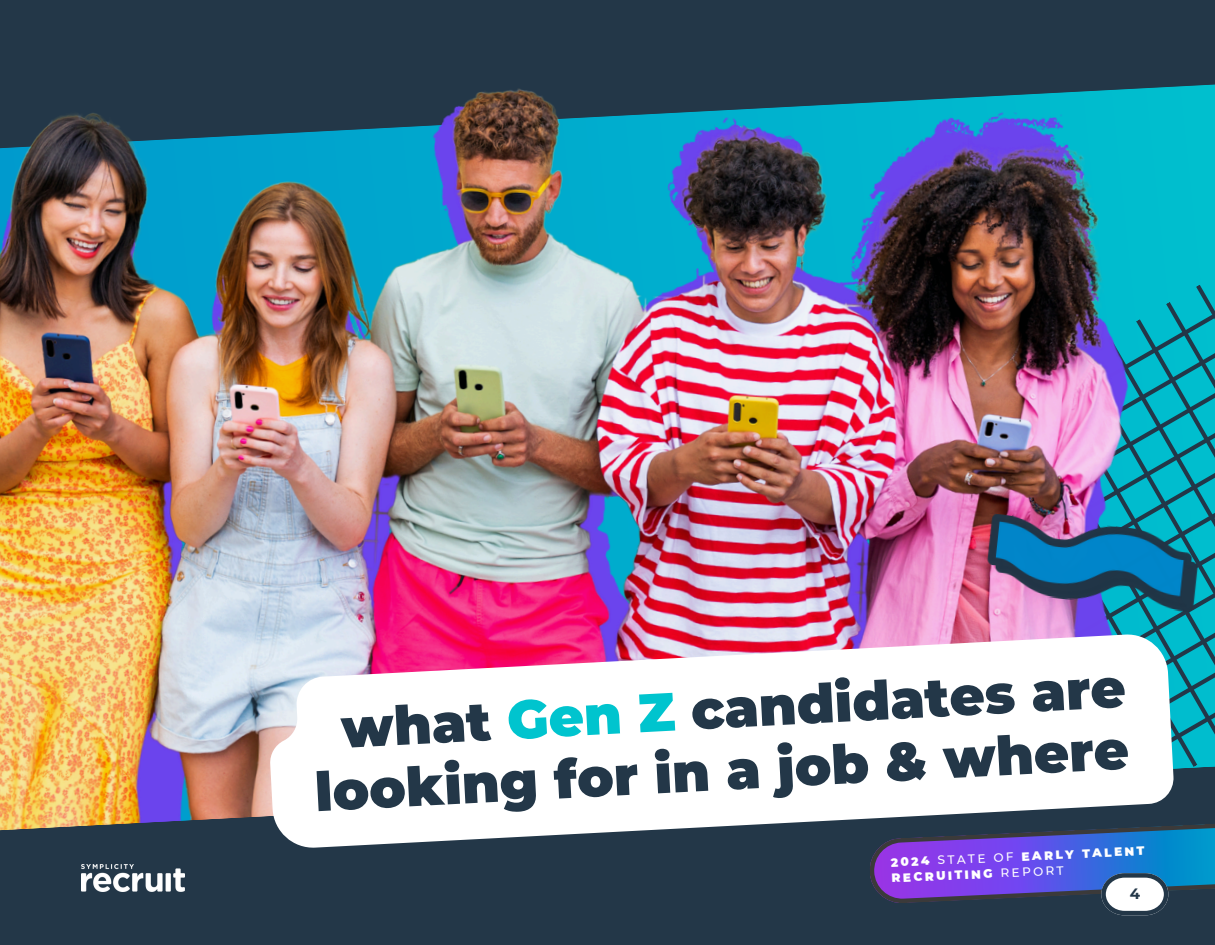
<style>
.page{position:relative;width:1215px;height:945px;background:#fff}
.page>*{position:absolute;margin:0;border:0;box-sizing:border-box;transform-origin:0 0}
.t1{font:900 54px/61.8px "Montserrat";color:#233748;text-align:center}
.t2{font:700 15px "Montserrat";color:#233748}
.t3{font:900 12px "Montserrat";color:#fff}
.s1{color:#00c4ce}
.s2{font-weight:500}
</style>
<div class="page">
<img style="left:0;top:0;width:1215px;height:758px">
<svg style="left:0;top:758px;width:1215px;height:187px;background:#3e474f"></svg>
<div style="left:496px;top:854px;width:134px;height:91px;background:#233748"></div>
<svg style="left:869px;top:820px;width:346px;height:95px;background:#515ab0"></svg>
<img style="left:81px;top:865px;width:103px;height:27px">
<svg style="left:266px;top:632px;width:909px;height:218px"></svg>
<img style="left:973px;top:512px;width:241px;height:102px">
<p class="t1" style="left:310px;top:699px;width:816px;rotate:-3deg">what <span class="s1">Gen Z</span> candidates are looking for in a job &amp; where</p>
<p class="t3" style="left:891px;top:856px;width:255px;rotate:-3deg">2024 <span class="s2">STATE OF</span> EARLY TALENT</p>
<p class="t3" style="left:891px;top:871px;width:174px;rotate:-3deg">RECRUITING <span class="s2">REPORT</span></p>
<h1 class="t2" style="left:1130px;top:884px;width:12px">4</h1>
</div>
